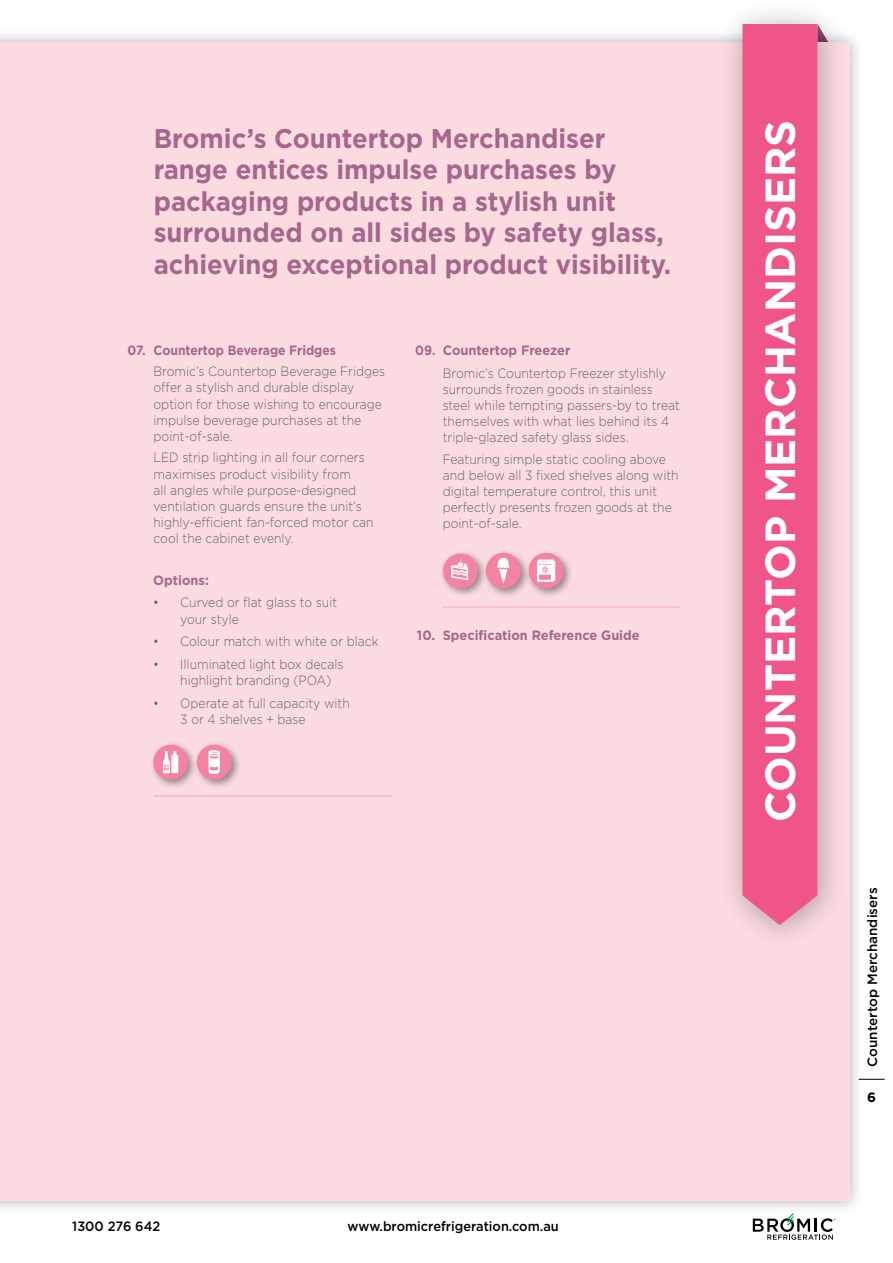
<style>
.page{position:relative;width:893px;height:1263px;background:#fff}
.page>*{position:absolute;margin:0;border:0;box-sizing:border-box;transform-origin:0 0}
.t1{font:700 42px "Gotham";color:#fff}
.t2{font:700 27px/31.5px "Gotham";color:#a6668d;scale:.95 1}
.t3{font:300 13.5px/16.2px "Gotham";color:#636466;scale:.9 1}
.t4{font:700 13.5px "Gotham";color:#a6668d;scale:.95 1}
.t5{font:500 13.5px "Gotham";color:#000;scale:.95 1}
.t6{font:700 13.5px "Gotham";color:#a6668d;scale:.9 1}
.t7{font:500 13.5px "Gotham";color:#000}
.t8{font:700 13.5px "Gotham";color:#000}
</style>
<div class="page">
<svg style="left:864px;top:1079px;width:21px;height:1px"></svg>
<div style="left:0;top:28px;width:864px;height:1187px;background:#000;opacity:.3"></div>
<div style="left:0;top:43px;width:850px;height:1158px;background:#fcdce0"></div>
<div style="left:717px;top:0;width:131px;height:953px;background:#000;opacity:.3"></div>
<div style="left:742px;top:24px;width:75px;height:901px;background:#ef5588"></div>
<svg style="left:753px;top:1213px;width:82px;height:27px"></svg>
<div style="left:193px;top:741px;width:49px;height:49px;background:#000;opacity:.4"></div>
<div style="left:197px;top:745px;width:35px;height:34px;background:#f383a0;border-radius:50%"></div>
<svg style="left:208px;top:750px;width:12px;height:24px"></svg>
<div style="left:482px;top:549px;width:49px;height:49px;background:#000;opacity:.4"></div>
<div style="left:486px;top:553px;width:35px;height:35px;background:#f383a0;border-radius:50%"></div>
<svg style="left:497px;top:558px;width:13px;height:25px"></svg>
<div style="left:525px;top:549px;width:49px;height:49px;background:#000;opacity:.4"></div>
<div style="left:529px;top:553px;width:35px;height:35px;background:#f383a0;border-radius:50%"></div>
<svg style="left:537px;top:559px;width:19px;height:23px"></svg>
<div style="left:439px;top:549px;width:49px;height:50px;background:#000;opacity:.4"></div>
<div style="left:443px;top:553px;width:35px;height:35px;background:#f383a0;border-radius:50%"></div>
<svg style="left:451px;top:558px;width:17px;height:22px"></svg>
<hr style="left:153px;top:795px;width:238px;height:1px;background:#f383a0">
<hr style="left:443px;top:606px;width:238px;height:2px;background:#f383a0">
<div style="left:149px;top:741px;width:49px;height:49px;background:#000;opacity:.4"></div>
<div style="left:153px;top:745px;width:35px;height:34px;background:#f383a0;border-radius:50%"></div>
<svg style="left:163px;top:751px;width:15px;height:22px"></svg>
<h2 class="t2" style="left:154px;top:122px;width:546px">Bromic’s Countertop Merchandiser range entices impulse purchases by packaging products in a stylish unit surrounded on all sides by safety glass, achieving exceptional product visibility.</h2>
<p class="t6" style="left:154px;top:341px;width:204px">Countertop Beverage Fridges</p>
<p class="t3" style="left:154px;top:363px;width:259px">Bromic’s Countertop Beverage Fridges offer a stylish and durable display option for those wishing to encourage impulse beverage purchases at the point-of-sale.</p>
<p class="t3" style="left:154px;top:449px;width:246px">LED strip lighting in all four corners maximises product visibility from<br>all angles while purpose-designed ventilation guards ensure the unit’s highly-efficient fan-forced motor can cool the cabinet evenly.</p>
<p class="t6" style="left:127px;top:341px;width:22px">07.</p>
<p class="t6" style="left:415px;top:341px;width:24px">09.</p>
<p class="t4" style="left:443px;top:341px;width:136px">Countertop Freezer</p>
<p class="t3" style="left:443px;top:364px;width:265px">Bromic’s Countertop Freezer stylishly surrounds frozen goods in stainless steel while tempting passers-by to treat themselves with what lies behind its 4 triple-glazed safety glass sides.</p>
<p class="t3" style="left:443px;top:450px;width:264px">Featuring simple static cooling above and below all 3 fixed shelves along with digital temperature control, this unit perfectly presents frozen goods at the point-of-sale.</p>
<p class="t4" style="left:153px;top:571px;width:60px">Options:</p>
<p class="t3" style="left:180px;top:594px;width:176px;text-indent:-27px">• Curved or flat glass to suit your style</p>
<p class="t3" style="left:153px;top:633px;width:252px">• Colour match with white or black</p>
<p class="t3" style="left:180px;top:656px;width:183px;text-indent:-27px">• Illuminated light box decals highlight branding (POA)</p>
<p class="t3" style="left:180px;top:694px;width:190px;text-indent:-27px">• Operate at full capacity with<br>3 or 4 shelves + base</p>
<p class="t4" style="left:417px;top:626px;width:236px">10. Specification Reference Guide</p>
<p class="t5" style="left:72px;top:1218px;width:94px">1300 276 642</p>
<p class="t5" style="left:348px;top:1218px;width:224px">www.bromicrefrigeration.com.au</p>
<h1 class="t1" style="left:752px;top:822px;width:704px;rotate:-90deg">COUNTERTOP MERCHANDISERS</h1>
<p class="t7" style="left:863px;top:1067px;width:181px;rotate:-90deg">Countertop Merchandisers</p>
<p class="t8" style="left:867px;top:1088px;width:10px">6</p>
</div>
